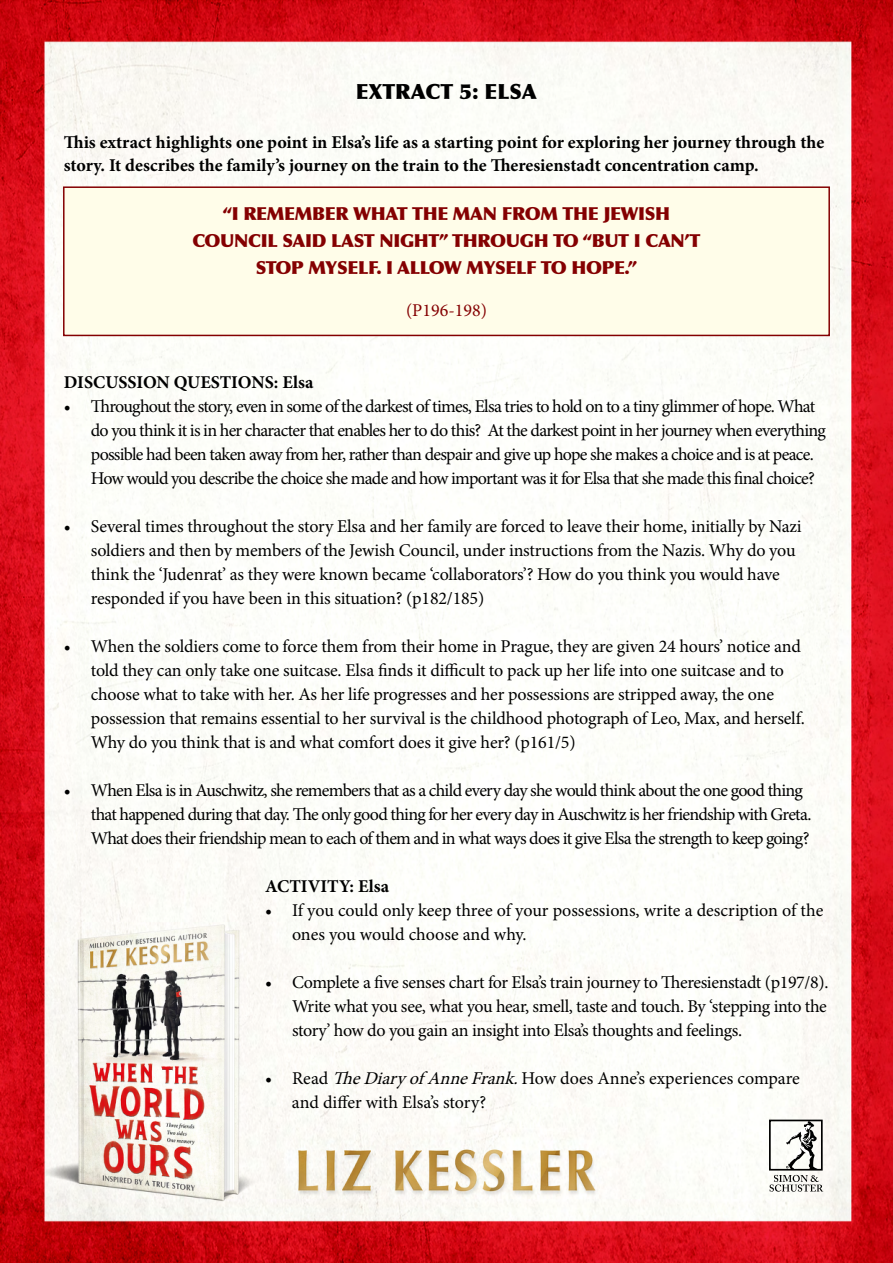
<style>
.page{position:relative;width:893px;height:1263px;background:#fff}
.page>*{position:absolute;margin:0;border:0;box-sizing:border-box;transform-origin:0 0}
.t1{font:900 21px "Optima";color:#000}
.t2{font:18px/24px "Minion Pro";letter-spacing:-.02em;color:#000}
.t3{font:18px/24px "Minion Pro";letter-spacing:-.045em;color:#000}
.t4{font:18px/24px "Minion Pro";letter-spacing:-.04em;color:#000}
.t5{font:700 18px/24px "Minion Pro";color:#000}
.t6{font:18px/24px "Minion Pro";color:#000}
.t7{font:900 18px/27px "Optima";letter-spacing:-.02em;color:#840001;text-align:center}
.t8{font:18px "Minion Pro";color:#840001}
.s1{font-style:italic}
</style>
<div class="page">
<img style="left:0;top:0;width:893px;height:1263px">
<div style="left:769px;top:1119px;width:54px;height:51px;border:2px solid #000"></div>
<svg style="left:786px;top:1120px;width:32px;height:49px"></svg>
<svg style="left:769px;top:1175px;width:54px;height:16px"></svg>
<div style="left:63px;top:186px;width:767px;height:150px;background:#fffde9;border:2px solid #840001"></div>
<p class="t1" style="left:356px;top:79px;width:183px">EXTRACT 5: ELSA</p>
<p class="t5" style="left:64px;top:130px;width:762px">This extract highlights one point in Elsa’s life as a starting point for exploring her journey through the story. It describes the family’s journey on the train to the Theresienstadt concentration camp.</p>
<p class="t7" style="left:192px;top:200px;width:510px">“I REMEMBER WHAT THE MAN FROM THE JEWISH<br>COUNCIL SAID LAST NIGHT” THROUGH TO “BUT I CAN’T<br>STOP MYSELF. I ALLOW MYSELF TO HOPE.”</p>
<p class="t8" style="left:406px;top:298px;width:82px">(P196-198)</p>
<p class="t5" style="left:64px;top:369px;width:251px">DISCUSSION QUESTIONS: Elsa</p>
<p class="t3" style="left:91px;top:394px;width:737px;text-indent:-27px">• Throughout the story, even in some of the darkest of times, Elsa tries to hold on to a tiny glimmer of hope. What do you think it is in her character that enables her to do this? At the darkest point in her journey when everything possible had been taken away from her, rather than despair and give up hope she makes a choice and is at peace.<br>How would you describe the choice she made and how important was it for Elsa that she made this final choice?</p>
<p class="t2" style="left:91px;top:514px;width:712px;text-indent:-27px">• Several times throughout the story Elsa and her family are forced to leave their home, initially by Nazi soldiers and then by members of the Jewish Council, under instructions from the Nazis. Why do you think the ‘Judenrat’ as they were known became ‘collaborators’? How do you think you would have responded if you have been in this situation? (p182/185)</p>
<p class="t2" style="left:91px;top:634px;width:715px;text-indent:-27px">• When the soldiers come to force them from their home in Prague, they are given 24 hours’ notice and told they can only take one suitcase. Elsa finds it difficult to pack up her life into one suitcase and to choose what to take with her. As her life progresses and her possessions are stripped away, the one possession that remains essential to her survival is the childhood photograph of Leo, Max, and herself.<br>Why do you think that is and what comfort does it give her? (p161/5)</p>
<p class="t4" style="left:91px;top:778px;width:722px;text-indent:-27px">• When Elsa is in Auschwitz, she remembers that as a child every day she would think about the one good thing that happened during that day. The only good thing for her every day in Auschwitz is her friendship with Greta.<br>What does their friendship mean to each of them and in what ways does it give Elsa the strength to keep going?</p>
<p class="t5" style="left:265px;top:873px;width:126px">ACTIVITY: Elsa</p>
<p class="t6" style="left:292px;top:898px;width:533px;text-indent:-27px">• If you could only keep three of your possessions, write a description of the ones you would choose and why.</p>
<p class="t2" style="left:292px;top:970px;width:538px;text-align:justify;text-indent:-27px">• Complete a five senses chart for Elsa’s train journey to Theresienstadt (p197/8).<br>Write what you see, what you hear, smell, taste and touch. By ‘stepping into the story’ how do you gain an insight into Elsa’s thoughts and feelings.</p>
<p class="t6" style="left:292px;top:1066px;width:509px;text-indent:-27px">• Read <span class="s1">TheDiaryof AnneFrank.</span>How does Anne’s experiences compare and differ with Elsa’s story?</p>
</div>
